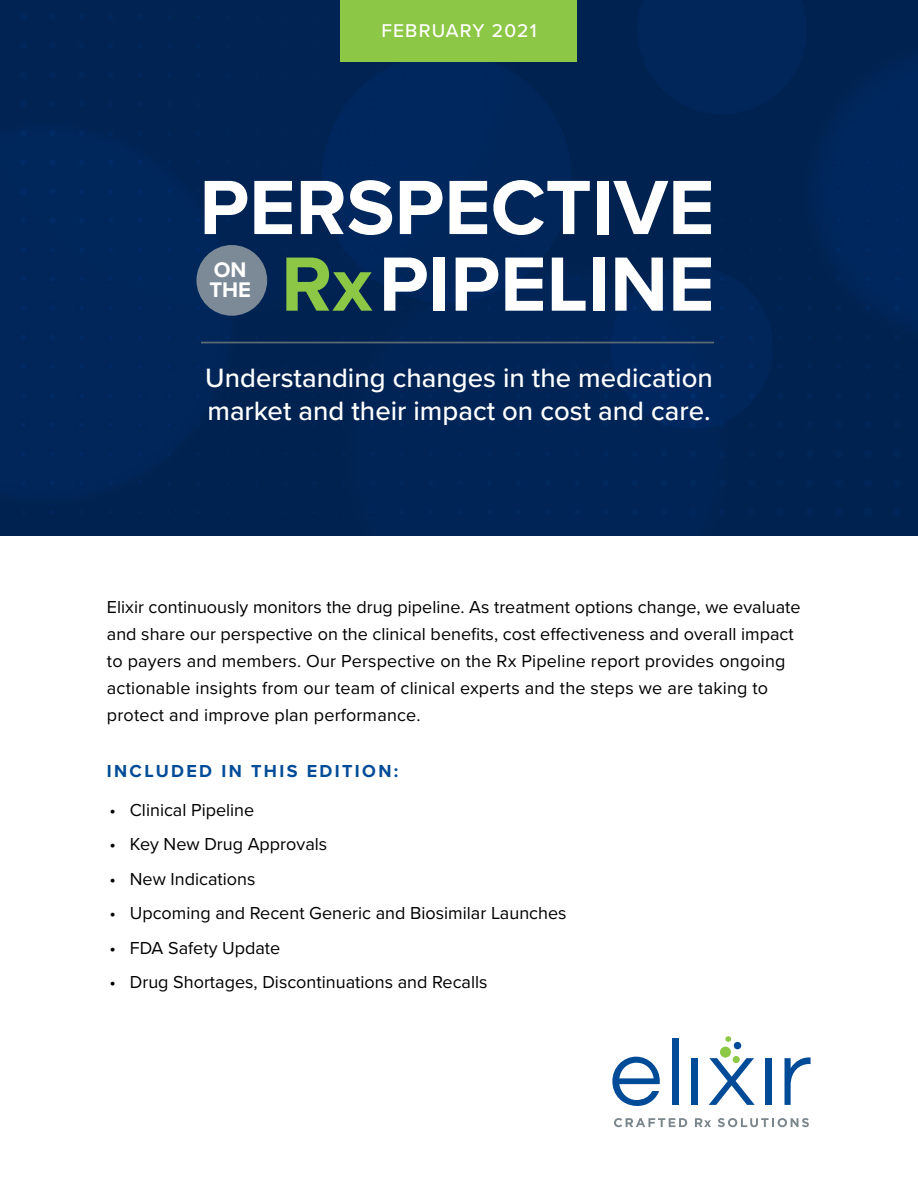
<style>
.page{position:relative;width:918px;height:1188px;background:#fff}
.page>*{position:absolute;margin:0;border:0;box-sizing:border-box;transform-origin:0 0}
.t1{font:700 79.65px/76.7px "Proxima Nova";color:#fff;text-align:right}
.t2{font:500 27.45px/32.5px "Proxima Nova";color:#fff}
.t3{font:700 21.9px/20.1px "Proxima Nova";color:#fff}
.t4{font:500 19.2px "Proxima Nova";letter-spacing:.06em;color:#fff}
.t5{font:18px/27px "Proxima Nova";color:#000}
.t6{font:700 18px "Proxima Nova";letter-spacing:.13em;color:#004b98}
.s1{color:#8cc745}
</style>
<div class="page">
<div style="left:0;top:1px;width:918px;height:535px;background:#002456"></div>
<div style="left:341px;top:0;width:236px;height:61px;background:#8cc745"></div>
<div style="left:196px;top:245px;width:71px;height:71px;background:#7c8a97;border-radius:50%"></div>
<hr style="left:201px;top:342px;width:513px;height:1px;background:#5b6771">
<svg style="left:614px;top:1118px;width:73px;height:9px"></svg>
<svg style="left:695px;top:1118px;width:16px;height:9px"></svg>
<svg style="left:718px;top:1118px;width:91px;height:9px"></svg>
<svg style="left:612px;top:1057px;width:48px;height:49px"></svg>
<div style="left:673px;top:1039px;width:6px;height:66px;background:#004b98"></div>
<div style="left:692px;top:1058px;width:6px;height:47px;background:#004b98"></div>
<div style="left:766px;top:1058px;width:6px;height:47px;background:#004b98"></div>
<svg style="left:785px;top:1057px;width:26px;height:48px"></svg>
<div style="left:720px;top:1047px;width:11px;height:11px;background:#8dc746;border-radius:50%"></div>
<svg style="left:725px;top:1036px;width:6px;height:6px"></svg>
<svg style="left:709px;top:1058px;width:46px;height:47px"></svg>
<div style="left:734px;top:1042px;width:7px;height:7px;background:#004b98;border-radius:50%"></div>
<div style="left:733px;top:1056px;width:7px;height:7px;background:#8dc746;border-radius:50%"></div>
<p class="t4" style="left:381px;top:16px;width:157px">FEBRUARY 2021</p>
<h1 class="t1" style="left:199px;top:167px;width:517px">PERSPECTIVE<br><span class="s1">Rx</span>PIPELINE</h1>
<p class="t3" style="left:209px;top:259px;width:43px">ON<br>THE</p>
<h2 class="t2" style="left:205px;top:361px;width:509px">Understanding changes in the medication market and their impact on cost and care.</h2>
<p class="t5" style="left:107px;top:592px;width:695px">Elixir continuously monitors the drug pipeline. As treatment options change, we evaluate and share our perspective on the clinical benefits, cost effectiveness and overall impact to payers and members. Our Perspective on the Rx Pipeline report provides ongoing actionable insights from our team of clinical experts and the steps we are taking to protect and improve plan performance.</p>
<p class="t6" style="left:107px;top:758px;width:293px">INCLUDED IN THIS EDITION:</p>
<p class="t5" style="left:110px;top:796px;width:146px">• Clinical Pipeline</p>
<p class="t5" style="left:110px;top:830px;width:219px">• Key New Drug Approvals</p>
<p class="t5" style="left:110px;top:865px;width:147px">• New Indications</p>
<p class="t5" style="left:110px;top:899px;width:459px">• Upcoming and Recent Generic and Biosimilar Launches</p>
<p class="t5" style="left:110px;top:934px;width:172px">• FDA Safety Update</p>
<p class="t5" style="left:110px;top:968px;width:379px">• Drug Shortages, Discontinuations and Recalls</p>
</div>
